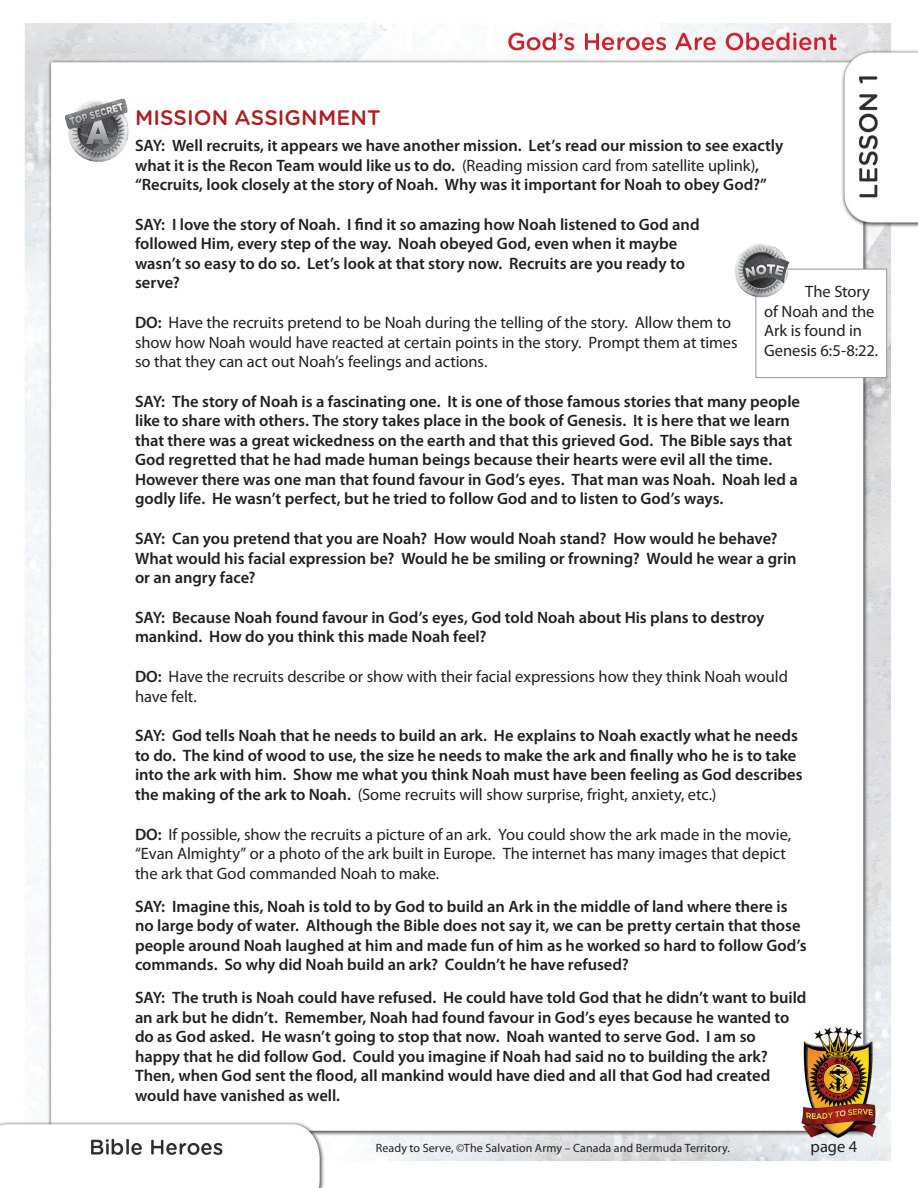
<style>
.page{position:relative;width:918px;height:1188px;background:#fff}
.page>*{position:absolute;margin:0;border:0;box-sizing:border-box;transform-origin:0 0}
.subheads{font:500 21px "Gotham Rounded";letter-spacing:.005em;color:#ab1f22}
.basic{font:600 16.5px/19.5px "Myriad Pro";color:#231f20}
.basic-2{font:16.5px/19.5px "Myriad Pro";letter-spacing:-.005em;color:#231f20}
.t1{font:12px "Myriad Pro";letter-spacing:.01em;color:#231f20}
.s1{font-weight:400}
.s2{font-weight:600}
</style>
<div class="page">
<img style="left:0;top:23px;width:918px;height:1165px">
<img style="left:64px;top:98px;width:69px;height:67px">
<div style="left:756px;top:269px;width:131px;height:109px;background:#fff;border:1px solid #939598"></div>
<img style="left:731px;top:241px;width:60px;height:59px">
<p class="subheads" style="left:135px;top:102px;width:247px">MISSION ASSIGNMENT</p>
<p class="basic" style="left:135px;top:135px;width:650px">SAY: Well recruits, it appears we have another mission. Let’s read our mission to see exactly what it is the Recon Team would like us to do. <span class="s1">(Reading mission card from satellite uplink)</span>, “Recruits, look closely at the story of Noah. Why was it important for Noah to obey God?”</p>
<p class="basic" style="left:135px;top:214px;width:566px">SAY: I love the story of Noah. I find it so amazing how Noah listened to God and followed Him, every step of the way. Noah obeyed God, even when it maybe wasn’t so easy to do so. Let’s look at that story now. Recruits are you ready to serve?</p>
<p class="basic-2" style="left:135px;top:313px;width:604px"><span class="s2">DO:</span> Have the recruits pretend to be Noah during the telling of the story. Allow them to show how Noah would have reacted at certain points in the story. Prompt them at times so that they can act out Noah’s feelings and actions.</p>
<p class="basic" style="left:135px;top:391px;width:667px">SAY: The story of Noah is a fascinating one. It is one of those famous stories that many people like to share with others. The story takes place in the book of Genesis. It is here that we learn that there was a great wickedness on the earth and that this grieved God. The Bible says that God regretted that he had made human beings because their hearts were evil all the time.<br>However there was one man that found favour in God’s eyes. That man was Noah. Noah led a godly life. He wasn’t perfect, but he tried to follow God and to listen to God’s ways.</p>
<p class="basic" style="left:135px;top:528px;width:663px">SAY: Can you pretend that you are Noah? How would Noah stand? How would he behave?<br>What would his facial expression be? Would he be smiling or frowning? Would he wear a grin or an angry face?</p>
<p class="basic" style="left:135px;top:607px;width:631px">SAY: Because Noah found favour in God’s eyes, God told Noah about His plans to destroy mankind. How do you think this made Noah feel?</p>
<p class="basic-2" style="left:135px;top:667px;width:655px"><span class="s2">DO:</span> Have the recruits describe or show with their facial expressions how they think Noah would have felt.</p>
<p class="basic" style="left:135px;top:726px;width:669px">SAY: God tells Noah that he needs to build an ark. He explains to Noah exactly what he needs to do. The kind of wood to use, the size he needs to make the ark and finally who he is to take into the ark with him. Show me what you think Noah must have been feeling as God describes the making of the ark to Noah. <span class="s1">(Some recruits will show surprise, fright, anxiety, etc.)</span></p>
<p class="basic-2" style="left:135px;top:824px;width:658px"><span class="s2">DO:</span> If possible, show the recruits a picture of an ark. You could show the ark made in the movie, “Evan Almighty” or a photo of the ark built in Europe. The internet has many images that depict the ark that God commanded Noah to make.</p>
<p class="basic" style="left:135px;top:896px;width:673px">SAY: Imagine this, Noah is told to by God to build an Ark in the middle of land where there is no large body of water. Although the Bible does not say it, we can be pretty certain that those people around Noah laughed at him and made fun of him as he worked so hard to follow God’s commands. So why did Noah build an ark? Couldn’t he have refused?</p>
<p class="basic" style="left:135px;top:987px;width:673px">SAY: The truth is Noah could have refused. He could have told God that he didn’t want to build an ark but he didn’t. Remember, Noah had found favour in God’s eyes because he wanted to do as God asked. He wasn’t going to stop that now. Noah wanted to serve God. I am so<br>happy that he did follow God. Could you imagine if Noah had said no to building the ark?<br>Then, when God sent the flood, all mankind would have died and all that God had created would have vanished as well.</p>
<p class="basic-2" style="left:764px;top:282px;width:116px;text-indent:41px">The Story of Noah and the<br>Ark is found in<br>Genesis 6:5-8:22.</p>
<p class="t1" style="left:376px;top:1141px;width:356px">Ready to Serve, ©The Salvation Army – Canada and Bermuda Territory.</p>
<p class="basic-2" style="left:811px;top:1136px;width:48px">page 4</p>
</div>
